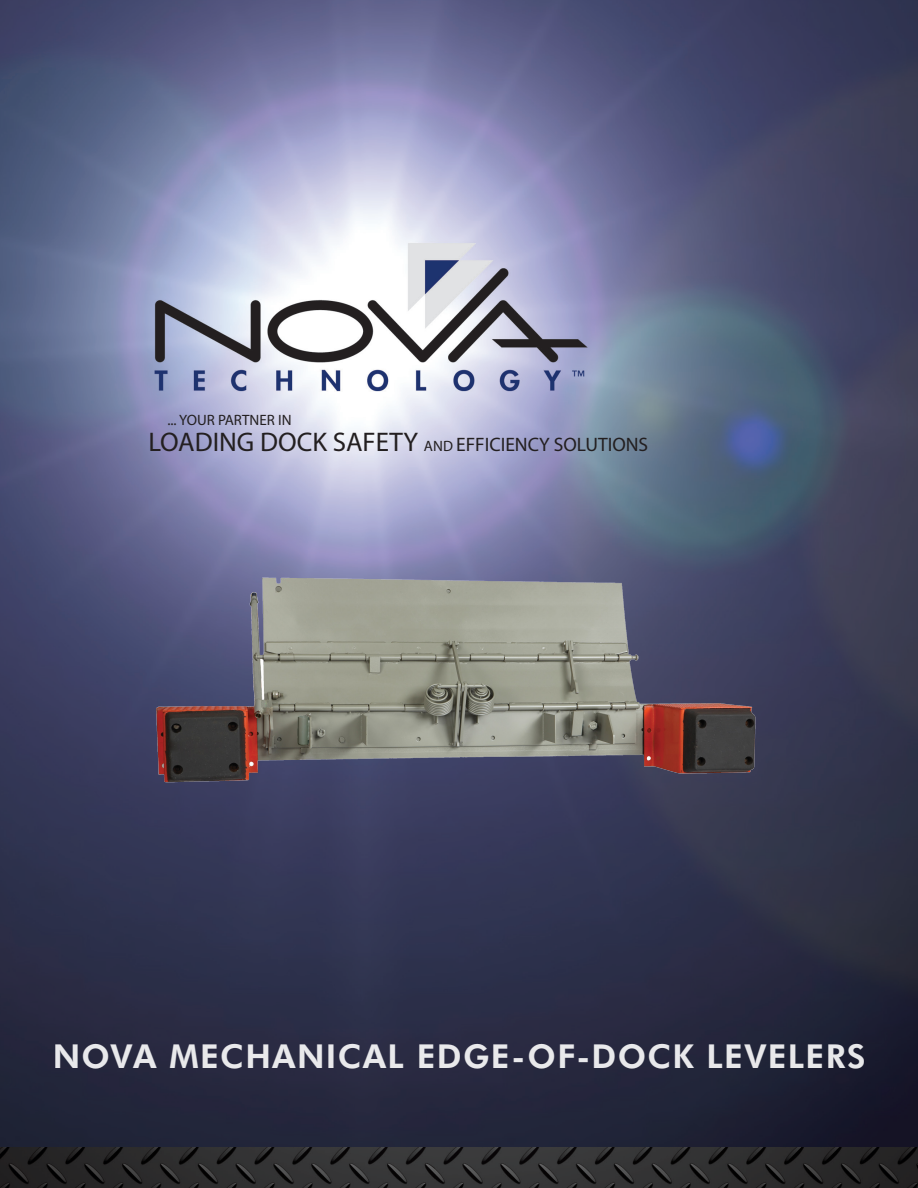
<style>
.page{position:relative;width:918px;height:1188px;background:#fff}
.page>*{position:absolute;margin:0;border:0;box-sizing:border-box;transform-origin:0 0}
.t1{font:700 33px "Futura BT";letter-spacing:.04em;color:#fff}
.t2{font:19.5px "Myriad Pro";color:#231f20}
.t3{font:15px "Myriad Pro";color:#231f20}
.s1{font-size:27px}
.s2{font-size:15px}
</style>
<div class="page">
<img style="left:0;top:0;width:918px;height:1148px">
<img style="left:0;top:1148px;width:918px;height:40px">
<img style="left:154px;top:575px;width:610px;height:339px">
<p class="t3" style="left:167px;top:411px;width:126px">... YOUR PARTNER IN</p>
<p class="t2" style="left:148px;top:432px;width:501px"><span class="s1">LOADING DOCK SAFETY</span> <span class="s2">AND</span> EFFICIENCY SOLUTIONS</p>
<h1 class="t1" style="left:53px;top:1033px;width:814px">NOVA MECHANICAL EDGE-OF-DOCK LEVELERS</h1>
</div>
